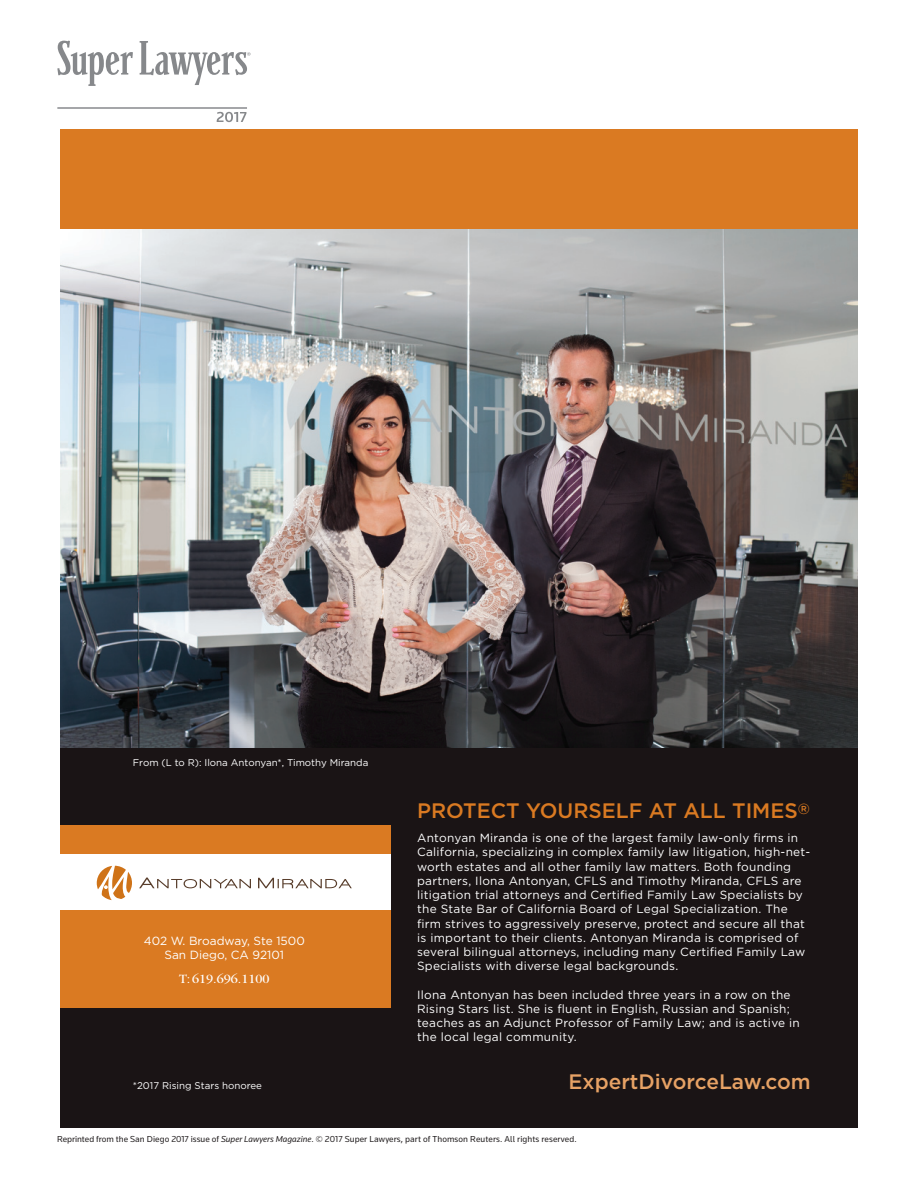
<style>
.page{position:relative;width:918px;height:1188px;background:#fff}
.page>*{position:absolute;margin:0;border:0;box-sizing:border-box;transform-origin:0 0}
.t1{font:500 20.85px "Gotham";color:#da7a22}
.t2{font:500 20.85px "Gotham";color:#e7a265}
.t3{font:13.2px "Garamond";color:#fff}
.t4{font:11.85px/14.2px "Gotham";letter-spacing:.02em;color:#fff}
.t5{font:11.85px/14.2px "Gotham";color:#fff;text-align:center}
.t6{font:9.75px "Gotham";color:#fff}
.t7{font:9px "Knowledge";letter-spacing:.01em;color:#231f20}
.s1{font-style:italic}
</style>
<div class="page">
<svg style="left:57px;top:41px;width:76px;height:45px"></svg>
<svg style="left:140px;top:41px;width:111px;height:44px"></svg>
<hr style="left:57px;top:107px;width:190px;height:2px;background:#86888b">
<svg style="left:217px;top:112px;width:29px;height:10px"></svg>
<div style="left:60px;top:738px;width:798px;height:390px;background:#1a1415"></div>
<div style="left:60px;top:130px;width:798px;height:110px;background:#da7a22"></div>
<img style="left:60px;top:229px;width:798px;height:519px">
<div style="left:60px;top:826px;width:331px;height:182px;background:#da7a22"></div>
<div style="left:60px;top:854px;width:331px;height:55px;background:#fff"></div>
<svg style="left:139px;top:878px;width:112px;height:10px"></svg>
<svg style="left:258px;top:878px;width:94px;height:10px"></svg>
<svg style="left:97px;top:866px;width:35px;height:34px"></svg>
<p class="t6" style="left:133px;top:759px;width:237px">From (L to R): Ilona Antonyan*, Timothy Miranda</p>
<p class="t5" style="left:144px;top:934px;width:163px">402 W. Broadway, Ste 1500<br>San Diego, CA 92101</p>
<p class="t3" style="left:179px;top:974px;width:92px">T: 619.696.1100</p>
<h1 class="t1" style="left:417px;top:803px;width:394px">PROTECT YOURSELF AT ALL TIMES<sup>®</sup></h1>
<p class="t4" style="left:417px;top:832px;width:395px">Antonyan Miranda is one of the largest family law-only firms in California, specializing in complex family law litigation, high-net&shy;worth estates and all other family law matters. Both founding partners, Ilona Antonyan, CFLS and Timothy Miranda, CFLS are litigation trial attorneys and Certified Family Law Specialists by the State Bar of California Board of Legal Specialization. The firm strives to aggressively preserve, protect and secure all that is important to their clients. Antonyan Miranda is comprised of several bilingual attorneys, including many Certified Family Law Specialists with diverse legal backgrounds.</p>
<p class="t4" style="left:417px;top:988px;width:384px">Ilona Antonyan has been included three years in a row on the Rising Stars list. She is fluent in English, Russian and Spanish; teaches as an Adjunct Professor of Family Law; and is active in the local legal community.</p>
<p class="t6" style="left:133px;top:1082px;width:131px">*2017 Rising Stars honoree</p>
<h1 class="t2" style="left:569px;top:1075px;width:244px">ExpertDivorceLaw.com</h1>
<p class="t7" style="left:57px;top:1135px;width:521px">Reprinted from the San Diego 2017 issue of <span class="s1">Super Lawyers Magazine</span>. © 2017 Super Lawyers, part of Thomson Reuters. All rights reserved.</p>
</div>
